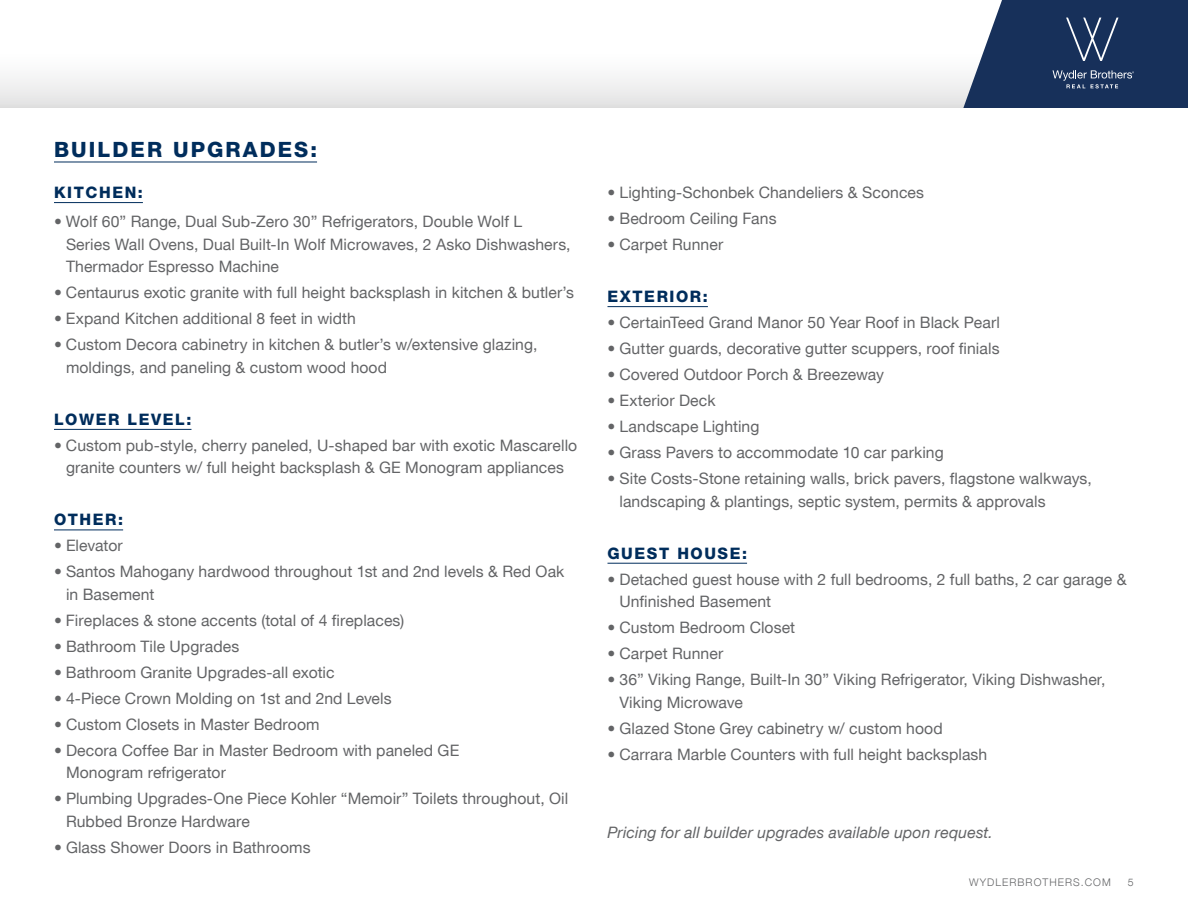
<style>
.page{position:relative;width:1188px;height:918px;background:#fff}
.page>*{position:absolute;margin:0;border:0;box-sizing:border-box;transform-origin:0 0}
.t1{font:21px "Helvetica Neue Bold 6";letter-spacing:.1em;color:#002d5c}
.t2{font:15.75px/22.5px "Helvetica Neue";letter-spacing:.005em;color:#636466}
.t3{font:italic 15.75px "Helvetica Neue";letter-spacing:.005em;color:#636466}
.t4{font:15.75px "Helvetica Neue Bold 6";letter-spacing:.1em;color:#002d5c}
.t5{font:300 10.5px "Helvetica Neue";letter-spacing:.1em;color:#636466}
</style>
<div class="page">
<hr style="left:54px;top:162px;width:263px;height:1px;background:#002d5c">
<hr style="left:54px;top:202px;width:89px;height:1px;background:#002d5c">
<hr style="left:54px;top:429px;width:137px;height:1px;background:#002d5c">
<hr style="left:54px;top:530px;width:69px;height:1px;background:#002d5c">
<hr style="left:608px;top:306px;width:100px;height:1px;background:#002d5c">
<hr style="left:608px;top:563px;width:139px;height:1px;background:#002d5c">
<div style="left:0;top:0;width:1188px;height:108px;background:linear-gradient(to bottom,#fff,#ebebeb)"></div>
<svg style="left:963px;top:0;width:225px;height:108px;background:#31476c"></svg>
<h1 class="t1" style="left:54px;top:140px;width:265px">BUILDER UPGRADES:</h1>
<p class="t4" style="left:54px;top:185px;width:90px">KITCHEN:</p>
<p class="t2" style="left:66px;top:211px;width:506px;text-indent:-12px">• Wolf 60” Range, Dual Sub-Zero 30” Refrigerators, Double Wolf L<br>Series Wall Ovens, Dual Built-In Wolf Microwaves, 2 Asko Dishwashers,<br>Thermador Espresso Machine</p>
<p class="t2" style="left:54px;top:283px;width:522px">• Centaurus exotic granite with full height backsplash in kitchen &amp; butler’s</p>
<p class="t2" style="left:54px;top:309px;width:304px">• Expand Kitchen additional 8 feet in width</p>
<p class="t2" style="left:66px;top:335px;width:473px;text-indent:-12px">• Custom Decora cabinetry in kitchen &amp; butler’s w/extensive glazing, moldings, and paneling &amp; custom wood hood</p>
<p class="t4" style="left:54px;top:412px;width:139px">LOWER LEVEL:</p>
<p class="t2" style="left:54px;top:435px;width:525px;text-align:center">• Custom pub-style, cherry paneled, U-shaped bar with exotic Mascarello granite counters w/ full height backsplash &amp; GE Monogram appliances</p>
<p class="t4" style="left:54px;top:513px;width:71px">OTHER:</p>
<p class="t2" style="left:54px;top:536px;width:70px">• Elevator</p>
<p class="t2" style="left:66px;top:562px;width:500px;text-indent:-12px">• Santos Mahogany hardwood throughout 1st and 2nd levels &amp; Red Oak in Basement</p>
<p class="t2" style="left:54px;top:610px;width:352px">• Fireplaces &amp; stone accents (total of 4 fireplaces)</p>
<p class="t2" style="left:54px;top:636px;width:187px">• Bathroom Tile Upgrades</p>
<p class="t2" style="left:54px;top:662px;width:282px">• Bathroom Granite Upgrades-all exotic</p>
<p class="t2" style="left:54px;top:688px;width:339px">• 4-Piece Crown Molding on 1st and 2nd Levels</p>
<p class="t2" style="left:54px;top:714px;width:267px">• Custom Closets in Master Bedroom</p>
<p class="t2" style="left:66px;top:740px;width:395px;text-indent:-12px">• Decora Coffee Bar in Master Bedroom with paneled GE<br>Monogram refrigerator</p>
<p class="t2" style="left:66px;top:789px;width:504px;text-indent:-12px">• Plumbing Upgrades-One Piece Kohler “Memoir” Toilets throughout, Oil<br>Rubbed Bronze Hardware</p>
<p class="t2" style="left:54px;top:837px;width:258px">• Glass Shower Doors in Bathrooms</p>
<p class="t2" style="left:608px;top:182px;width:318px">• Lighting-Schonbek Chandeliers &amp; Sconces</p>
<p class="t2" style="left:608px;top:208px;width:171px">• Bedroom Ceiling Fans</p>
<p class="t2" style="left:608px;top:234px;width:117px">• Carpet Runner</p>
<p class="t4" style="left:608px;top:289px;width:102px">EXTERIOR:</p>
<p class="t2" style="left:608px;top:312px;width:394px">• CertainTeed Grand Manor 50 Year Roof in Black Pearl</p>
<p class="t2" style="left:608px;top:338px;width:394px">• Gutter guards, decorative gutter scuppers, roof finials</p>
<p class="t2" style="left:608px;top:364px;width:278px">• Covered Outdoor Porch &amp; Breezeway</p>
<p class="t2" style="left:608px;top:390px;width:110px">• Exterior Deck</p>
<p class="t2" style="left:608px;top:416px;width:153px">• Landscape Lighting</p>
<p class="t2" style="left:608px;top:442px;width:338px">• Grass Pavers to accommodate 10 car parking</p>
<p class="t2" style="left:620px;top:468px;width:474px;text-indent:-12px">• Site Costs-Stone retaining walls, brick pavers, flagstone walkways, landscaping &amp; plantings, septic system, permits &amp; approvals</p>
<p class="t4" style="left:608px;top:546px;width:141px">GUEST HOUSE:</p>
<p class="t2" style="left:620px;top:569px;width:509px;text-indent:-12px">• Detached guest house with 2 full bedrooms, 2 full baths, 2 car garage &amp;<br>Unfinished Basement</p>
<p class="t2" style="left:608px;top:617px;width:189px">• Custom Bedroom Closet</p>
<p class="t2" style="left:608px;top:643px;width:117px">• Carpet Runner</p>
<p class="t2" style="left:620px;top:669px;width:488px;text-indent:-12px">• 36” Viking Range, Built-In 30” Viking Refrigerator, Viking Dishwasher,<br>Viking Microwave</p>
<p class="t2" style="left:608px;top:718px;width:337px">• Glazed Stone Grey cabinetry w/ custom hood</p>
<p class="t2" style="left:608px;top:744px;width:381px">• Carrara Marble Counters with full height backsplash</p>
<p class="t3" style="left:608px;top:825px;width:387px">Pricing for all builder upgrades available upon request.</p>
<p class="t5" style="left:969px;top:878px;width:143px">WYDLERBROTHERS.COM</p>
<p class="t5" style="left:1128px;top:878px;width:7px">5</p>
</div>
